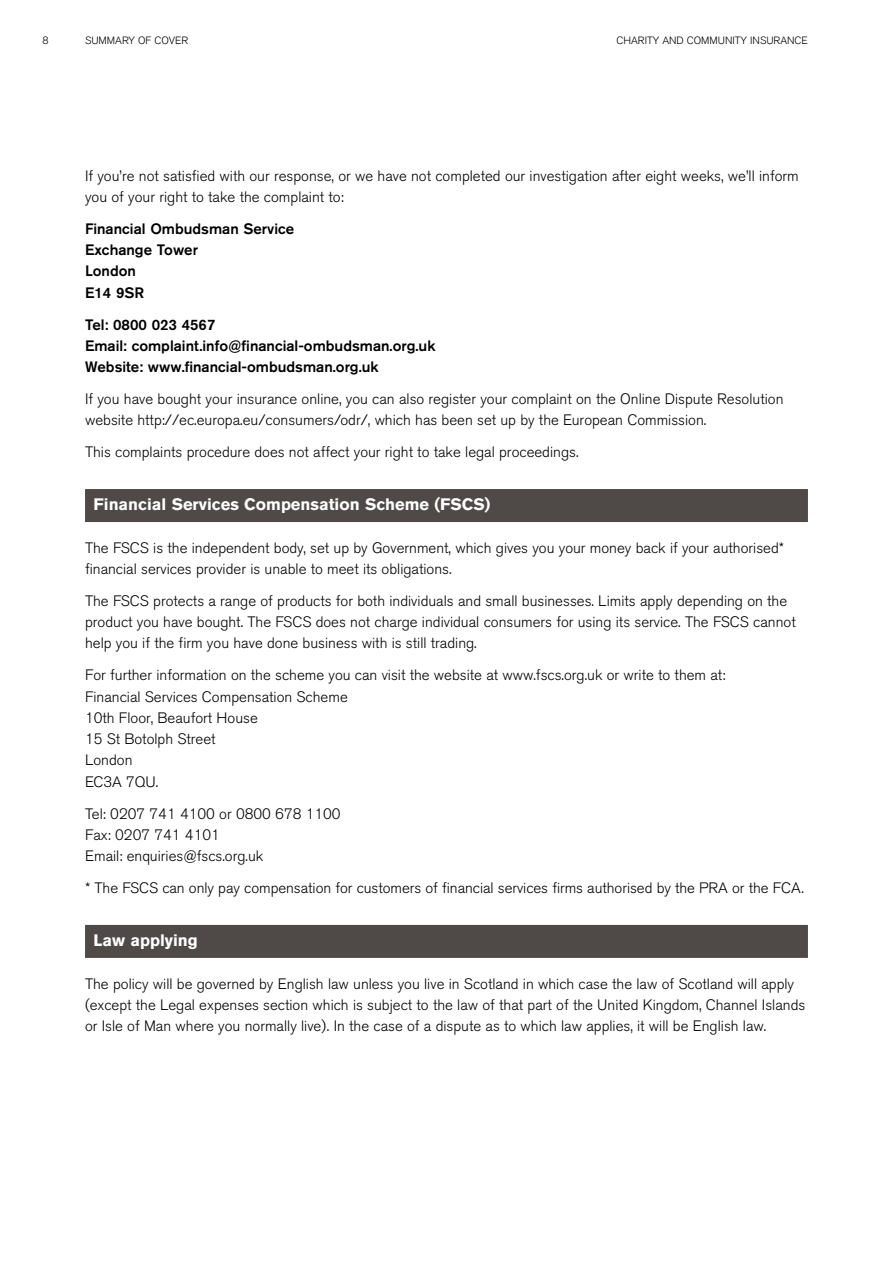
<style>
.page{position:relative;width:893px;height:1263px;background:#fff}
.page>*{position:absolute;margin:0;border:0;box-sizing:border-box;transform-origin:0 0}
.t1{font:700 16.5px "Akzidenz Grotesk BQ";color:#fff}
.t2{font:300 15px/21.3px "Akzidenz Grotesk BQ";color:#000}
.t3{font:500 15px/21.3px "Akzidenz Grotesk BQ";color:#000}
.t4{font:300 10.5px "Akzidenz Grotesk BQ";color:#000}
</style>
<div class="page">
<div style="left:85px;top:489px;width:723px;height:33px;background:#4f4a47"></div>
<div style="left:85px;top:925px;width:723px;height:33px;background:#4f4a47"></div>
<p class="t4" style="left:43px;top:34px;width:8px">8</p>
<p class="t4" style="left:85px;top:34px;width:105px">SUMMARY OF COVER</p>
<p class="t4" style="left:616px;top:34px;width:193px">CHARITY AND COMMUNITY INSURANCE</p>
<p class="t2" style="left:85px;top:165px;width:715px">If you’re not satisfied with our response, or we have not completed our investigation after eight weeks, we’ll inform you of your right to take the complaint to:</p>
<p class="t3" style="left:85px;top:218px;width:211px">Financial Ombudsman Service<br>Exchange Tower<br>London<br>E14 9SR</p>
<p class="t3" style="left:85px;top:313px;width:352px">Tel: 0800 023 4567<br>Email: complaint.info@financial-ombudsman.org.uk<br>Website: www.financial-ombudsman.org.uk</p>
<p class="t2" style="left:85px;top:388px;width:700px">If you have bought your insurance online, you can also register your complaint on the Online Dispute Resolution website http://ec.europa.eu/consumers/odr/, which has been set up by the European Commission.</p>
<p class="t2" style="left:85px;top:442px;width:495px">This complaints procedure does not affect your right to take legal proceedings.</p>
<p class="t1" style="left:94px;top:495px;width:398px">Financial Services Compensation Scheme (FSCS)</p>
<p class="t2" style="left:85px;top:537px;width:701px">The FSCS is the independent body, set up by Government, which gives you your money back if your authorised* financial services provider is unable to meet its obligations.</p>
<p class="t2" style="left:85px;top:590px;width:712px">The FSCS protects a range of products for both individuals and small businesses. Limits apply depending on the product you have bought. The FSCS does not charge individual consumers for using its service. The FSCS cannot help you if the firm you have done business with is still trading.</p>
<p class="t2" style="left:85px;top:665px;width:642px">For further information on the scheme you can visit the website at www.fscs.org.uk or write to them at:<br>Financial Services Compensation Scheme<br>10th Floor, Beaufort House<br>15 St Botolph Street<br>London<br>EC3A 7QU.</p>
<p class="t2" style="left:85px;top:803px;width:257px">Tel: 0207 741 4100 or 0800 678 1100<br>Fax: 0207 741 4101<br>Email: enquiries@fscs.org.uk</p>
<p class="t2" style="left:85px;top:877px;width:720px">* The FSCS can only pay compensation for customers of financial services firms authorised by the PRA or the FCA.</p>
<p class="t1" style="left:94px;top:931px;width:106px">Law applying</p>
<p class="t2" style="left:85px;top:973px;width:722px">The policy will be governed by English law unless you live in Scotland in which case the law of Scotland will apply (except the Legal expenses section which is subject to the law of that part of the United Kingdom, Channel Islands or Isle of Man where you normally live). In the case of a dispute as to which law applies, it will be English law.</p>
</div>
